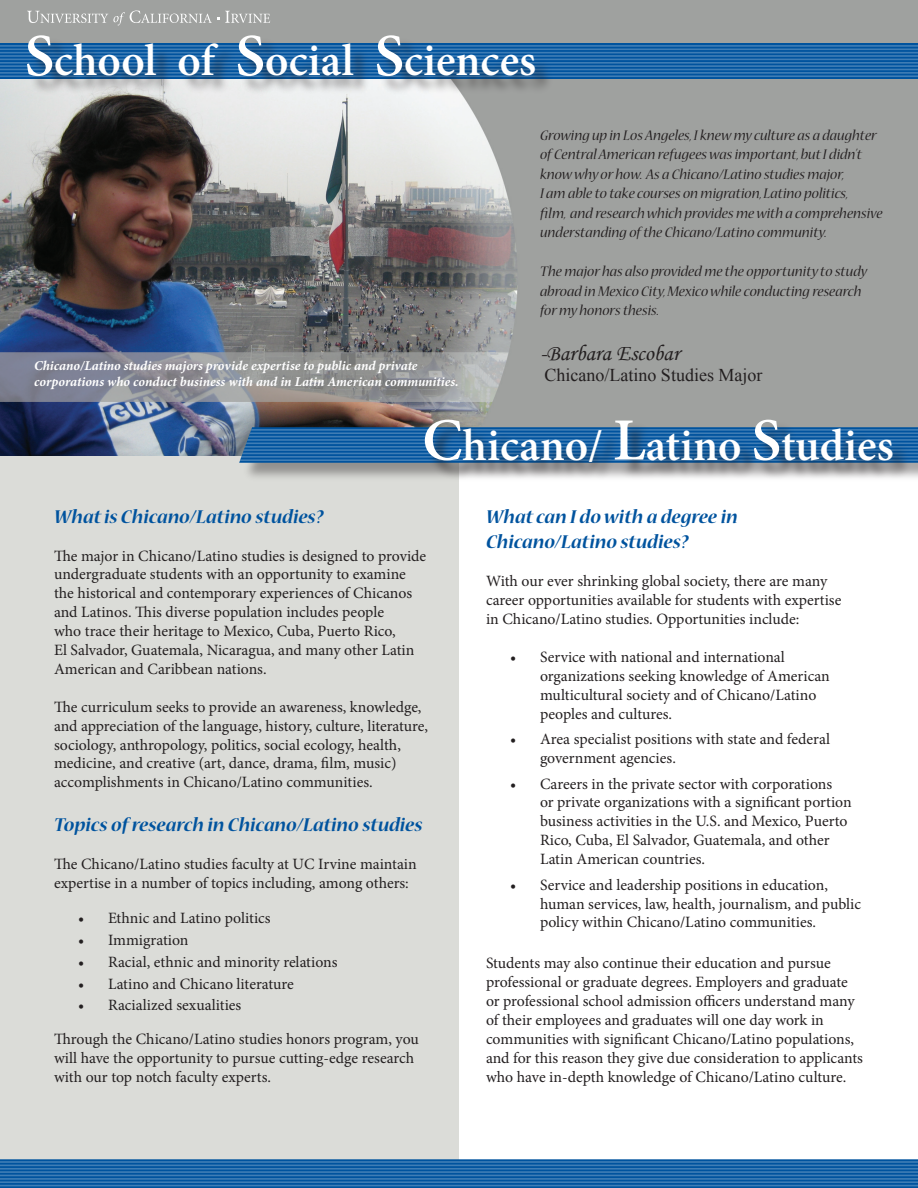
<style>
.page{position:relative;width:918px;height:1188px;background:#fff}
.page>*{position:absolute;margin:0;border:0;box-sizing:border-box;transform-origin:0 0}
.t1{font:600 45px "Minion Pro";color:#fff}
.t2{font:22.5px "Monotype Corsiva";color:#231f20}
.t3{font:italic 700 21px "Nueva Std";color:#00539e}
.t4{font:18px "Times New Roman";color:#231f20}
.t5{font:15.75px/18.9px "Minion Pro";color:#231f20}
.t6{font:italic 15.75px/19.5px "Nueva Std";color:#231f20}
.t7{font:italic 700 13.5px "Minion Pro";letter-spacing:-.005em;color:#fff}
.s1{font-size:60px}
</style>
<div class="page">
<div style="left:0;top:426px;width:459px;height:743px;background:#dbdcd8"></div>
<svg style="left:0;top:1159px;width:918px;height:29px;background:#1e67a9"></svg>
<img style="left:0;top:0;width:918px;height:456px">
<div style="left:0;top:43px;width:918px;height:36px;background:#00539e"></div>
<svg style="left:0;top:45px;width:918px;height:32px"></svg>
<div style="left:241px;top:429px;width:677px;height:54px;background:#231f20;opacity:.4"></div>
<svg style="left:239px;top:427px;width:679px;height:36px;background:#2167a6"></svg>
<div style="left:426px;top:421px;width:486px;height:60px;background:#231f20;opacity:.5"></div>
<div style="left:28px;top:36px;width:527px;height:61px;background:#231f20;opacity:.5"></div>
<svg style="left:225px;top:11px;width:45px;height:12px"></svg>
<svg style="left:27px;top:10px;width:192px;height:15px;background:#adafad"></svg>
<p class="t1" style="left:25px;top:34px;width:513px"><span class="s1">S</span>chool of <span class="s1">S</span>ocial <span class="s1">S</span>ciences</p>
<p class="t6" style="left:540px;top:126px;width:338px">Growing up in Los Angeles, I knew my culture as a daughter of Central American refugees was important, but I didn’t know why or how. As a Chicano/Latino studies major,</p>
<p class="t6" style="left:540px;top:184px;width:310px">I am able to take courses on migration, Latino politics,</p>
<p class="t6" style="left:540px;top:204px;width:344px">film, and research which provides me with a comprehensive understanding of the Chicano/Latino community.</p>
<p class="t6" style="left:540px;top:262px;width:329px">The major has also provided me the opportunity to study abroad in Mexico City, Mexico while conducting research</p>
<p class="t6" style="left:540px;top:301px;width:120px">for my honors thesis.</p>
<p class="t2" style="left:540px;top:339px;width:141px">-Barbara Escobar</p>
<p class="t4" style="left:544px;top:363px;width:219px">Chicano/Latino Studies Major</p>
<p class="t1" style="left:422px;top:418px;width:473px"><span class="s1">C</span>hicano/ <span class="s1">L</span>atino <span class="s1">S</span>tudies</p>
<p class="t7" style="left:34px;top:356px;width:385px">Chicano/Latino studies majors provide expertise to public and private</p>
<p class="t7" style="left:34px;top:372px;width:426px">corporations who conduct business with and in Latin American communities.</p>
<p class="t3" style="left:54px;top:507px;width:271px">What is Chicano/Latino studies?</p>
<p class="t5" style="left:54px;top:546px;width:374px">The major in Chicano/Latino studies is designed to provide undergraduate students with an opportunity to examine</p>
<p class="t5" style="left:54px;top:584px;width:360px">the historical and contemporary experiences of Chicanos and Latinos. This diverse population includes people</p>
<p class="t5" style="left:54px;top:622px;width:343px">who trace their heritage to Mexico, Cuba, Puerto Rico,</p>
<p class="t5" style="left:54px;top:641px;width:362px">El Salvador, Guatemala, Nicaragua, and many other Latin<br>American and Caribbean nations.</p>
<p class="t5" style="left:54px;top:697px;width:376px">The curriculum seeks to provide an awareness, knowledge, and appreciation of the language, history, culture, literature, sociology, anthropology, politics, social ecology, health, medicine, and creative (art, dance, drama, film, music)</p>
<p class="t5" style="left:54px;top:773px;width:320px">accomplishments in Chicano/Latino communities.</p>
<p class="t3" style="left:54px;top:816px;width:370px">Topics of research in Chicano/Latino studies</p>
<p class="t5" style="left:54px;top:855px;width:364px">The Chicano/Latino studies faculty at UC Irvine maintain expertise in a number of topics including, among others:</p>
<p class="t5" style="left:78px;top:909px;width:194px">• Ethnic and Latino politics</p>
<p class="t5" style="left:78px;top:931px;width:112px">• Immigration</p>
<p class="t5" style="left:78px;top:953px;width:261px">• Racial, ethnic and minority relations</p>
<p class="t5" style="left:78px;top:974px;width:217px">• Latino and Chicano literature</p>
<p class="t5" style="left:78px;top:996px;width:165px">• Racialized sexualities</p>
<p class="t5" style="left:54px;top:1030px;width:366px">Through the Chicano/Latino studies honors program, you will have the opportunity to pursue cutting-edge research with our top notch faculty experts.</p>
<p class="t3" style="left:486px;top:507px;width:253px">What can I do with a degree in</p>
<p class="t3" style="left:486px;top:532px;width:204px">Chicano/Latino studies?</p>
<p class="t5" style="left:486px;top:571px;width:343px">With our ever shrinking global society, there are many</p>
<p class="t5" style="left:486px;top:590px;width:357px">career opportunities available for students with expertise</p>
<p class="t5" style="left:486px;top:609px;width:315px">in Chicano/Latino studies. Opportunities include:</p>
<p class="t5" style="left:510px;top:648px;width:276px">• Service with national and international</p>
<p class="t5" style="left:540px;top:666px;width:291px">organizations seeking knowledge of American</p>
<p class="t5" style="left:540px;top:685px;width:278px">multicultural society and of Chicano/Latino</p>
<p class="t5" style="left:540px;top:704px;width:134px">peoples and cultures.</p>
<p class="t5" style="left:510px;top:730px;width:322px">• Area specialist positions with state and federal</p>
<p class="t5" style="left:540px;top:749px;width:137px">government agencies.</p>
<p class="t5" style="left:510px;top:774px;width:324px">• Careers in the private sector with corporations</p>
<p class="t5" style="left:540px;top:793px;width:313px">or private organizations with a significant portion</p>
<p class="t5" style="left:540px;top:812px;width:309px">business activities in the U.S. and Mexico, Puerto</p>
<p class="t5" style="left:540px;top:831px;width:291px">Rico, Cuba, El Salvador, Guatemala, and other</p>
<p class="t5" style="left:540px;top:850px;width:167px">Latin American countries.</p>
<p class="t5" style="left:510px;top:875px;width:320px">• Service and leadership positions in education,</p>
<p class="t5" style="left:540px;top:894px;width:323px">human services, law, health, journalism, and public</p>
<p class="t5" style="left:540px;top:913px;width:278px">policy within Chicano/Latino communities.</p>
<p class="t5" style="left:486px;top:954px;width:346px">Students may also continue their education and pursue</p>
<p class="t5" style="left:486px;top:973px;width:370px">professional or graduate degrees. Employers and graduate or professional school admission officers understand many of their employees and graduates will one day work in</p>
<p class="t5" style="left:486px;top:1029px;width:379px">communities with significant Chicano/Latino populations, and for this reason they give due consideration to applicants who have in-depth knowledge of Chicano/Latino culture.</p>
</div>
